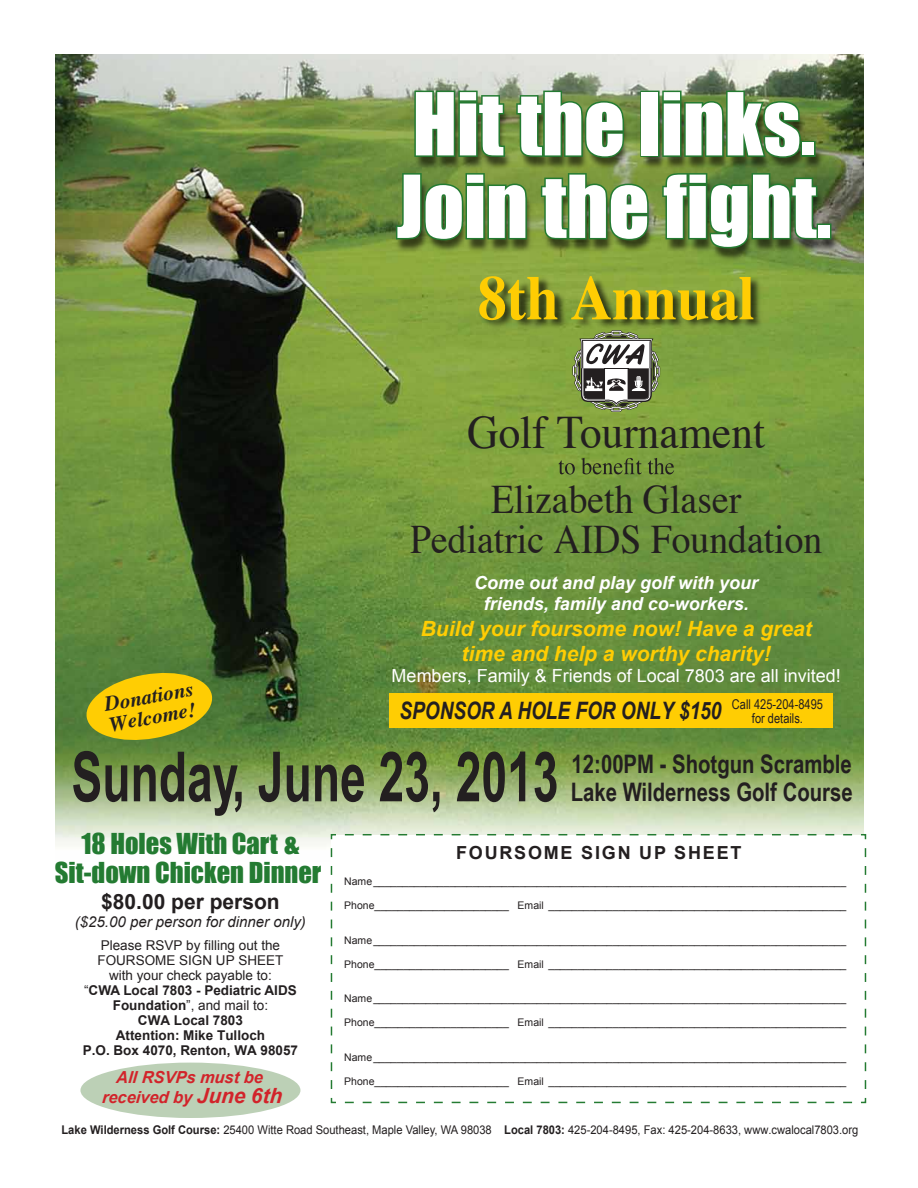
<style>
.page{position:relative;width:918px;height:1188px;background:#fff}
.page>*{position:absolute;margin:0;border:0;box-sizing:border-box;transform-origin:0 0}
.t1{font:80.1px/82.5px "Impact";color:#fff}
.t2{font:700 69.3px "Arial Narrow";color:#231f20;scale:.81 1}
.t3{font:700 62.7px "Times";color:#ffcd03;scale:.93 1}
.t4{font:46.5px "Times";color:#231f20;scale:.93 1}
.t5{font:40.5px/40px "Times";color:#231f20;text-align:center;scale:.93 1}
.t6{font:26.55px/28.5px "Impact";color:#247b32;text-align:center}
.t7{font:700 25.5px/28.5px "Arial Narrow";color:#231f20}
.t8{font:italic 700 24px "Arial Narrow";color:#231f20}
.t9{font:italic 700 21px/25.2px "Arial";color:#ffcd03;text-align:center}
.t10{font:italic 700 21px/21px "Times";color:#231f20}
.t11{font:700 21px "Arial";color:#231f20}
.t12{font:italic 700 18px/21.6px "Arial";color:#fff;text-align:center}
.t13{font:18px "Arial";color:#fff}
.t14{font:700 18px "Arial";letter-spacing:.1em;color:#231f20}
.t15{font:italic 700 16.65px/19.8px "Arial";color:#d2232a;text-align:center}
.t16{font:italic 15px "Arial";color:#231f20}
.t17{font:700 13.5px/15px "Arial";color:#231f20;text-align:center}
.t18{font:13.5px "Arial Narrow";color:#231f20}
.t19{font:12px "Arial";color:#231f20;scale:.93 1}
.t20{font:10.5px "Arial";color:#231f20}
.s1{font-weight:400}
.s2{font-size:21px}
.s3{font-weight:700}
</style>
<div class="page">
<img style="left:56px;top:54px;width:808px;height:792px">
<div style="left:389px;top:694px;width:444px;height:34px;background:#ffcd03"></div>
<img style="left:346px;top:54px;width:518px;height:274px">
<svg style="left:413px;top:89px;width:93px;height:70px;background:#456a34"></svg>
<svg style="left:515px;top:89px;width:111px;height:71px;background:#4f7239"></svg>
<div style="left:640px;top:91px;width:20px;height:66px;border:3px solid #247b32"></div>
<svg style="left:661px;top:89px;width:142px;height:71px;background:#446832"></svg>
<div style="left:801px;top:141px;width:15px;height:16px;border:3px solid #247b32"></div>
<svg style="left:394px;top:172px;width:134px;height:70px;background:#4c742f"></svg>
<div style="left:817px;top:224px;width:14px;height:15px;border:3px solid #247b32"></div>
<div style="left:331px;top:835px;width:534px;height:267px;background:#fff"></div>
<svg style="left:345px;top:1097px;width:522px;height:7px"></svg>
<svg style="left:859px;top:833px;width:8px;height:256px"></svg>
<svg style="left:330px;top:833px;width:522px;height:8px"></svg>
<svg style="left:330px;top:848px;width:6px;height:256px"></svg>
<svg style="left:539px;top:167px;width:281px;height:408px;background:#6a903b"></svg>
<div style="left:80px;top:1063px;width:220px;height:55px;background:#bcd0b6;border-radius:50%"></div>
<svg style="left:84px;top:669px;width:131px;height:75px;background:#c2b116"></svg>
<img style="left:429px;top:218px;width:385px;height:187px">
<h1 class="t1" style="left:397px;top:81px;width:436px">Hit the links.<br>Join the fight.</h1>
<h3 class="t10" style="left:102px;top:692px;width:91px;rotate:-10deg">Donations<br>Welcome!</h3>
<h3 class="t3" style="left:478px;top:238px;width:299px">8th Annual</h3>
<h3 class="t4" style="left:467px;top:389px;width:322px">Golf Tournament</h3>
<h3 class="t5" style="left:410px;top:476px;width:445px">Elizabeth Glaser<br>Pediatric AIDS Foundation</h3>
<h3 class="t12" style="left:474px;top:572px;width:286px">Come out and play golf with your friends, family and co-workers.</h3>
<h3 class="t9" style="left:421px;top:616px;width:392px">Build your foursome now! Have a great time and help a worthy charity!</h3>
<h3 class="t13" style="left:392px;top:664px;width:451px">Members, Family &amp; Friends of Local 7803 are all invited!</h3>
<h3 class="t8" style="left:400px;top:693px;width:425px">SPONSOR A HOLE FOR ONLY $150 <sup>Call</sup> <sup>425-204-8495</sup></h3>
<p class="t18" style="left:752px;top:708px;width:53px">for details.</p>
<h2 class="t2" style="left:71px;top:724px;width:603px">Sunday, June 23, 2013</h2>
<h3 class="t7" style="left:571px;top:748px;width:284px">12:00PM - Shotgun Scramble<br>Lake Wilderness Golf Course</h3>
<h3 class="t6" style="left:55px;top:829px;width:268px">18 Holes With Cart &amp;<br>Sit-down Chicken Dinner</h3>
<h3 class="t11" style="left:101px;top:888px;width:180px">$80.00 per person</h3>
<h3 class="t16" style="left:75px;top:912px;width:232px">($25.00 per person for dinner only)</h3>
<p class="t17" style="left:83px;top:938px;width:217px"><span class="s1">Please RSVP by filling out the<br>FOURSOME SIGN UP SHEET<br>with your check payable to:<br>“</span>CWA Local 7803 - Pediatric AIDS<br>Foundation<span class="s1">”, and mail to:<br></span>CWA Local 7803<br>Attention: Mike Tulloch<br>P.O. Box 4070, Renton, WA 98057</p>
<h3 class="t15" style="left:102px;top:1068px;width:184px">All RSVPs must be received by <span class="s2">June 6th</span></h3>
<h3 class="t14" style="left:456px;top:840px;width:287px">FOURSOME SIGN UP SHEET</h3>
<p class="t20" style="left:344px;top:875px;width:504px">Name_________________________________________________________________________________</p>
<p class="t20" style="left:344px;top:899px;width:504px">Phone_______________________ Email ___________________________________________________</p>
<p class="t20" style="left:344px;top:933px;width:504px">Name_________________________________________________________________________________</p>
<p class="t20" style="left:344px;top:957px;width:504px">Phone_______________________ Email ___________________________________________________</p>
<p class="t20" style="left:344px;top:992px;width:504px">Name_________________________________________________________________________________</p>
<p class="t20" style="left:344px;top:1016px;width:504px">Phone_______________________ Email ___________________________________________________</p>
<p class="t20" style="left:344px;top:1050px;width:504px">Name_________________________________________________________________________________</p>
<p class="t20" style="left:344px;top:1074px;width:504px">Phone_______________________ Email ___________________________________________________</p>
<p class="t19" style="left:62px;top:1122px;width:858px"><span class="s3">Lake Wilderness Golf Course:</span> 25400 Witte Road Southeast, Maple Valley, WA 98038 <span class="s3">Local 7803:</span> 425-204-8495, Fax: 425-204-8633, www.cwalocal7803.org</p>
</div>
